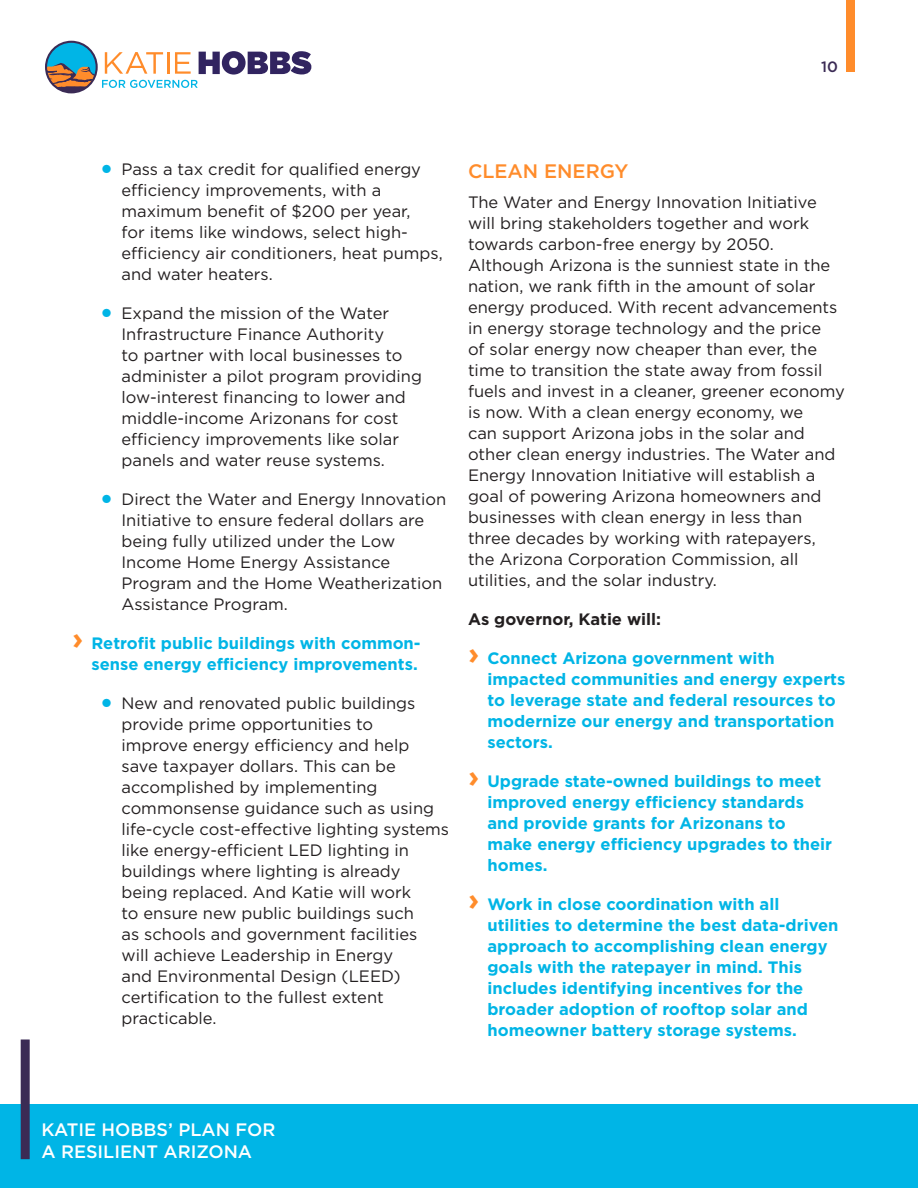
<style>
.page{position:relative;width:918px;height:1188px;background:#fff}
.page>*{position:absolute;margin:0;border:0;box-sizing:border-box;transform-origin:0 0}
.sub{font:500 19.5px "Gotham";color:#ff8c2b}
.t1{font:500 18px/21.6px "Gotham";color:#fff}
.bod{font:16.5px/21px "Gotham";color:#231f20}
.t2{font:700 16.5px/21px "Gotham";color:#00b5e6}
.bod-2{font:700 16.5px "Gotham";color:#231f20}
.t3{font:500 15px "Gotham";color:#3b2b55}
.s1{font-size:31.5px;color:#00b5e6}
.s2{font-size:30px;color:#ff8c2b}
</style>
<div class="page">
<div style="left:0;top:1104px;width:918px;height:84px;background:#00b5e6"></div>
<div style="left:21px;top:1039px;width:9px;height:120px;background:#3b2b55"></div>
<svg style="left:45px;top:41px;width:266px;height:52px"></svg>
<div style="left:846px;top:0;width:9px;height:72px;background:#ff8c2b"></div>
<p class="t3" style="left:821px;top:57px;width:18px">10</p>
<p class="bod" style="left:122px;top:159px;width:323px;text-indent:-22px"><span class="s1">•</span> Pass a tax credit for qualified energy efficiency improvements, with a maximum benefit of $200 per year,<br>for items like windows, select high&shy;efficiency air conditioners, heat pumps, and water heaters.</p>
<p class="bod" style="left:122px;top:303px;width:302px;text-indent:-22px"><span class="s1">•</span> Expand the mission of the Water Infrastructure Finance Authority<br>to partner with local businesses to administer a pilot program providing low-interest financing to lower and middle-income Arizonans for cost efficiency improvements like solar panels and water reuse systems.</p>
<p class="bod" style="left:122px;top:489px;width:326px;text-indent:-22px"><span class="s1">•</span> Direct the Water and Energy Innovation Initiative to ensure federal dollars are being fully utilized under the Low Income Home Energy Assistance Program and the Home Weatherization Assistance Program.</p>
<p class="t2" style="left:72px;top:633px;width:350px;text-align:right"><span class="s2">›</span> Retrofit public buildings with common&shy;sense energy efficiency improvements.</p>
<p class="bod" style="left:122px;top:693px;width:329px;text-indent:-22px"><span class="s1">•</span> New and renovated public buildings provide prime opportunities to<br>improve energy efficiency and help save taxpayer dollars. This can be accomplished by implementing commonsense guidance such as using life-cycle cost-effective lighting systems like energy-efficient LED lighting in buildings where lighting is already being replaced. And Katie will work<br>to ensure new public buildings such<br>as schools and government facilities<br>will achieve Leadership in Energy<br>and Environmental Design (LEED) certification to the fullest extent practicable.</p>
<p class="sub" style="left:468px;top:158px;width:162px">CLEAN ENERGY</p>
<p class="bod" style="left:468px;top:191px;width:379px">The Water and Energy Innovation Initiative will bring stakeholders together and work towards carbon-free energy by 2050.<br>Although Arizona is the sunniest state in the nation, we rank fifth in the amount of solar energy produced. With recent advancements in energy storage technology and the price<br>of solar energy now cheaper than ever, the time to transition the state away from fossil fuels and invest in a cleaner, greener economy is now. With a clean energy economy, we<br>can support Arizona jobs in the solar and other clean energy industries. The Water and Energy Innovation Initiative will establish a goal of powering Arizona homeowners and businesses with clean energy in less than three decades by working with ratepayers, the Arizona Corporation Commission, all utilities, and the solar industry.</p>
<p class="bod-2" style="left:468px;top:608px;width:195px">As governor, Katie will:</p>
<p class="t2" style="left:488px;top:647px;width:359px;text-indent:-20px"><span class="s2">›</span> Connect Arizona government with impacted communities and energy experts to leverage state and federal resources to modernize our energy and transportation sectors.</p>
<p class="t2" style="left:488px;top:770px;width:346px;text-indent:-20px"><span class="s2">›</span> Upgrade state-owned buildings to meet improved energy efficiency standards and provide grants for Arizonans to make energy efficiency upgrades to their homes.</p>
<p class="t2" style="left:488px;top:893px;width:352px;text-indent:-20px"><span class="s2">›</span> Work in close coordination with all utilities to determine the best data-driven approach to accomplishing clean energy goals with the ratepayer in mind. This includes identifying incentives for the broader adoption of rooftop solar and homeowner battery storage systems.</p>
<p class="t1" style="left:41px;top:1119px;width:235px">KATIE HOBBS’ PLAN FOR<br>A RESILIENT ARIZONA</p>
</div>
